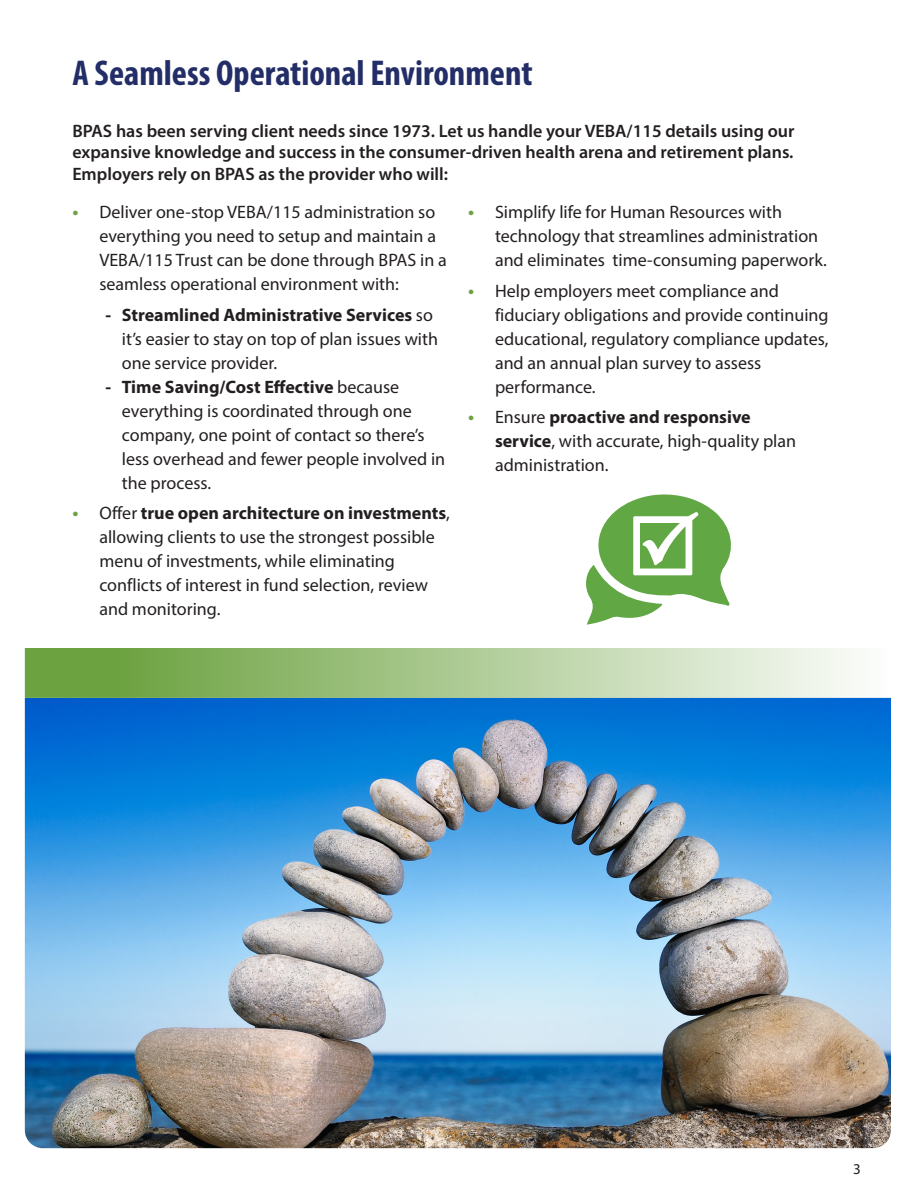
<style>
.page{position:relative;width:918px;height:1188px;background:#fff}
.page>*{position:absolute;margin:0;border:0;box-sizing:border-box;transform-origin:0 0}
.t1{font:700 condensed 36px "Myriad Pro";color:#232d67}
.t2{font:18px/24px "Myriad Pro";color:#231f20}
.t3{font:600 18px/21.6px "Myriad Pro";color:#231f20;text-align:justify}
.t4{font:15px "Myriad Pro";color:#231f20}
.s1{font-weight:600;font-size:19.5px;color:#6ea141}
.s2{font-weight:700}
</style>
<div class="page">
<img style="left:25px;top:698px;width:866px;height:450px">
<svg style="left:24px;top:648px;width:866px;height:51px;background:#aac896"></svg>
<svg style="left:586px;top:494px;width:145px;height:131px"></svg>
<p class="t1" style="left:72px;top:51px;width:462px">A Seamless Operational Environment</p>
<p class="t3" style="left:72px;top:119px;width:724px">BPAS has been serving client needs since 1973. Let us handle your VEBA/115 details using our expansive knowledge and success in the consumer-driven health arena and retirement plans.<br>Employers rely on BPAS as the provider who will:</p>
<p class="t2" style="left:99px;top:200px;width:349px;text-indent:-27px"><span class="s1">•</span> Deliver one-stop VEBA/115 administration so everything you need to setup and maintain a VEBA/115 Trust can be done through BPAS in a seamless operational environment with:</p>
<p class="t2" style="left:122px;top:302px;width:318px;text-indent:-16px"><span class="s2">- Streamlined Administrative Services</span> so it’s easier to stay on top of plan issues with one service provider.</p>
<p class="t2" style="left:122px;top:374px;width:325px;text-indent:-16px"><span class="s2">- Time Saving/Cost Effective</span> because everything is coordinated through one company, one point of contact so there’s less overhead and fewer people involved in the process.</p>
<p class="t2" style="left:99px;top:501px;width:352px;text-indent:-27px"><span class="s1">•</span> Offer <span class="s2">true open architecture on investments</span>, allowing clients to use the strongest possible menu of investments, while eliminating conflicts of interest in fund selection, review and monitoring.</p>
<p class="t2" style="left:495px;top:200px;width:333px;text-indent:-27px"><span class="s1">•</span> Simplify life for Human Resources with technology that streamlines administration and eliminates time-consuming paperwork.</p>
<p class="t2" style="left:495px;top:278px;width:335px;text-indent:-27px"><span class="s1">•</span> Help employers meet compliance and fiduciary obligations and provide continuing educational, regulatory compliance updates, and an annual plan survey to assess performance.</p>
<p class="t2" style="left:495px;top:405px;width:303px;text-indent:-27px"><span class="s1">•</span> Ensure <span class="s2">proactive and responsive service</span>, with accurate, high-quality plan administration.</p>
<p class="t4" style="left:853px;top:1160px;width:9px">3</p>
</div>
